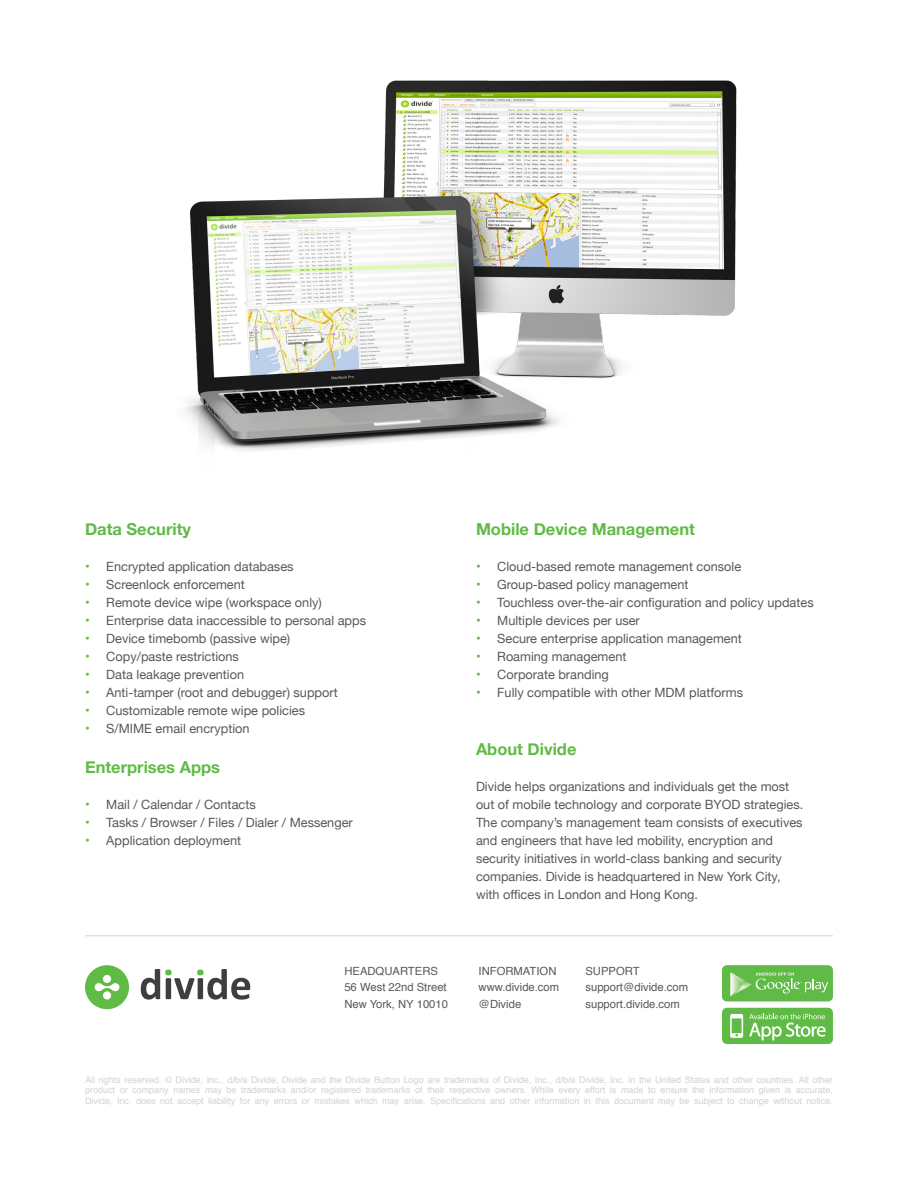
<style>
.page{position:relative;width:918px;height:1188px;background:#fff}
.page>*{position:absolute;margin:0;border:0;box-sizing:border-box;transform-origin:0 0}
.Green_H2{font:700 16.5px "Helvetica Neue";color:#60bb46}
.Main_Copy_Style{font:12.75px "Helvetica Neue";color:#57585a}
.t1{font:11.25px "Helvetica";color:#57585a}
.Main_Copy_Style-2{font:9px "Helvetica";color:#d1d2d4}
.s1{font-size:13.5px;color:#60bb46}
</style>
<div class="page">
<hr style="left:85px;top:935px;width:748px;height:1px;background:#d1d2d4">
<div style="left:722px;top:965px;width:111px;height:36px;background:#60bb46;border-radius:5px"></div>
<svg style="left:730px;top:973px;width:98px;height:24px"></svg>
<div style="left:722px;top:1008px;width:111px;height:36px;background:#60bb46;border-radius:5px"></div>
<svg style="left:730px;top:1014px;width:13px;height:24px"></svg>
<svg style="left:749px;top:1014px;width:77px;height:26px"></svg>
<div style="left:85px;top:965px;width:44px;height:44px;background:#60bb46;border-radius:50%"></div>
<div style="left:103px;top:975px;width:8px;height:8px;background:#fff;border-radius:50%"></div>
<svg style="left:95px;top:983px;width:24px;height:8px"></svg>
<div style="left:103px;top:991px;width:8px;height:9px;background:#fff;border-radius:50%"></div>
<svg style="left:141px;top:969px;width:109px;height:31px"></svg>
<img style="left:184px;top:80px;width:553px;height:370px">
<p class="Green_H2" style="left:85px;top:516px;width:108px">Data Security</p>
<p class="Main_Copy_Style" style="left:85px;top:557px;width:210px"><span class="s1">•</span> Encrypted application databases</p>
<p class="Main_Copy_Style" style="left:85px;top:575px;width:161px"><span class="s1">•</span> Screenlock enforcement</p>
<p class="Main_Copy_Style" style="left:85px;top:593px;width:238px"><span class="s1">•</span> Remote device wipe (workspace only)</p>
<p class="Main_Copy_Style" style="left:85px;top:611px;width:283px"><span class="s1">•</span> Enterprise data inaccessible to personal apps</p>
<p class="Main_Copy_Style" style="left:85px;top:629px;width:207px"><span class="s1">•</span> Device timebomb (passive wipe)</p>
<p class="Main_Copy_Style" style="left:85px;top:647px;width:155px"><span class="s1">•</span> Copy/paste restrictions</p>
<p class="Main_Copy_Style" style="left:85px;top:665px;width:161px"><span class="s1">•</span> Data leakage prevention</p>
<p class="Main_Copy_Style" style="left:85px;top:683px;width:254px"><span class="s1">•</span> Anti-tamper (root and debugger) support</p>
<p class="Main_Copy_Style" style="left:85px;top:701px;width:222px"><span class="s1">•</span> Customizable remote wipe policies</p>
<p class="Main_Copy_Style" style="left:85px;top:719px;width:166px"><span class="s1">•</span> S/MIME email encryption</p>
<p class="Green_H2" style="left:85px;top:755px;width:137px">Enterprises Apps</p>
<p class="Main_Copy_Style" style="left:85px;top:796px;width:172px"><span class="s1">•</span> Mail / Calendar / Contacts</p>
<p class="Main_Copy_Style" style="left:85px;top:814px;width:269px"><span class="s1">•</span> Tasks / Browser / Files / Dialer / Messenger</p>
<p class="Main_Copy_Style" style="left:85px;top:832px;width:158px"><span class="s1">•</span> Application deployment</p>
<p class="t1" style="left:344px;top:962px;width:95px">HEADQUARTERS</p>
<p class="t1" style="left:344px;top:979px;width:104px">56 West 22nd Street</p>
<p class="t1" style="left:344px;top:995px;width:105px">New York, NY 10010</p>
<p class="Green_H2" style="left:476px;top:516px;width:221px">Mobile Device Management</p>
<p class="Main_Copy_Style" style="left:476px;top:557px;width:267px"><span class="s1">•</span> Cloud-based remote management console</p>
<p class="Main_Copy_Style" style="left:476px;top:575px;width:214px"><span class="s1">•</span> Group-based policy management</p>
<p class="Main_Copy_Style" style="left:476px;top:593px;width:339px"><span class="s1">•</span> Touchless over-the-air configuration and policy updates</p>
<p class="Main_Copy_Style" style="left:476px;top:611px;width:165px"><span class="s1">•</span> Multiple devices per user</p>
<p class="Main_Copy_Style" style="left:476px;top:629px;width:267px"><span class="s1">•</span> Secure enterprise application management</p>
<p class="Main_Copy_Style" style="left:476px;top:647px;width:152px"><span class="s1">•</span> Roaming management</p>
<p class="Main_Copy_Style" style="left:476px;top:665px;width:134px"><span class="s1">•</span> Corporate branding</p>
<p class="Main_Copy_Style" style="left:476px;top:683px;width:269px"><span class="s1">•</span> Fully compatible with other MDM platforms</p>
<p class="Green_H2" style="left:476px;top:737px;width:102px">About Divide</p>
<p class="Main_Copy_Style" style="left:476px;top:778px;width:315px">Divide helps organizations and individuals get the most</p>
<p class="Main_Copy_Style" style="left:476px;top:796px;width:329px">out of mobile technology and corporate BYOD strategies.</p>
<p class="Main_Copy_Style" style="left:476px;top:814px;width:328px">The company’s management team consists of executives</p>
<p class="Main_Copy_Style" style="left:476px;top:832px;width:299px">and engineers that have led mobility, encryption and</p>
<p class="Main_Copy_Style" style="left:476px;top:850px;width:308px">security initiatives in world-class banking and security</p>
<p class="Main_Copy_Style" style="left:476px;top:868px;width:306px">companies. Divide is headquartered in New York City,</p>
<p class="Main_Copy_Style" style="left:476px;top:886px;width:224px">with offices in London and Hong Kong.</p>
<p class="t1" style="left:479px;top:962px;width:79px">INFORMATION</p>
<p class="t1" style="left:479px;top:979px;width:82px">www.divide.com</p>
<p class="t1" style="left:479px;top:995px;width:44px">@Divide</p>
<p class="t1" style="left:585px;top:962px;width:56px">SUPPORT</p>
<p class="t1" style="left:585px;top:979px;width:104px">support@divide.com</p>
<p class="t1" style="left:585px;top:995px;width:96px">support.divide.com</p>
<p class="Main_Copy_Style-2" style="left:85px;top:1072px;width:749px">All rights reserved. © Divide, Inc., d/b/a Divide, Divide and the Divide Button Logo are trademarks of Divide, Inc., d/b/a Divide, Inc. in the United States and other countries. All other</p>
<p class="Main_Copy_Style-2" style="left:85px;top:1083px;width:749px">product or company names may be trademarks and/or registered trademarks of their respective owners. While every effort is made to ensure the information given is accurate,</p>
<p class="Main_Copy_Style-2" style="left:85px;top:1093px;width:749px">Divide, Inc. does not accept liability for any errors or mistakes which may arise. Specifications and other information in this document may be subject to change without notice.</p>
</div>
